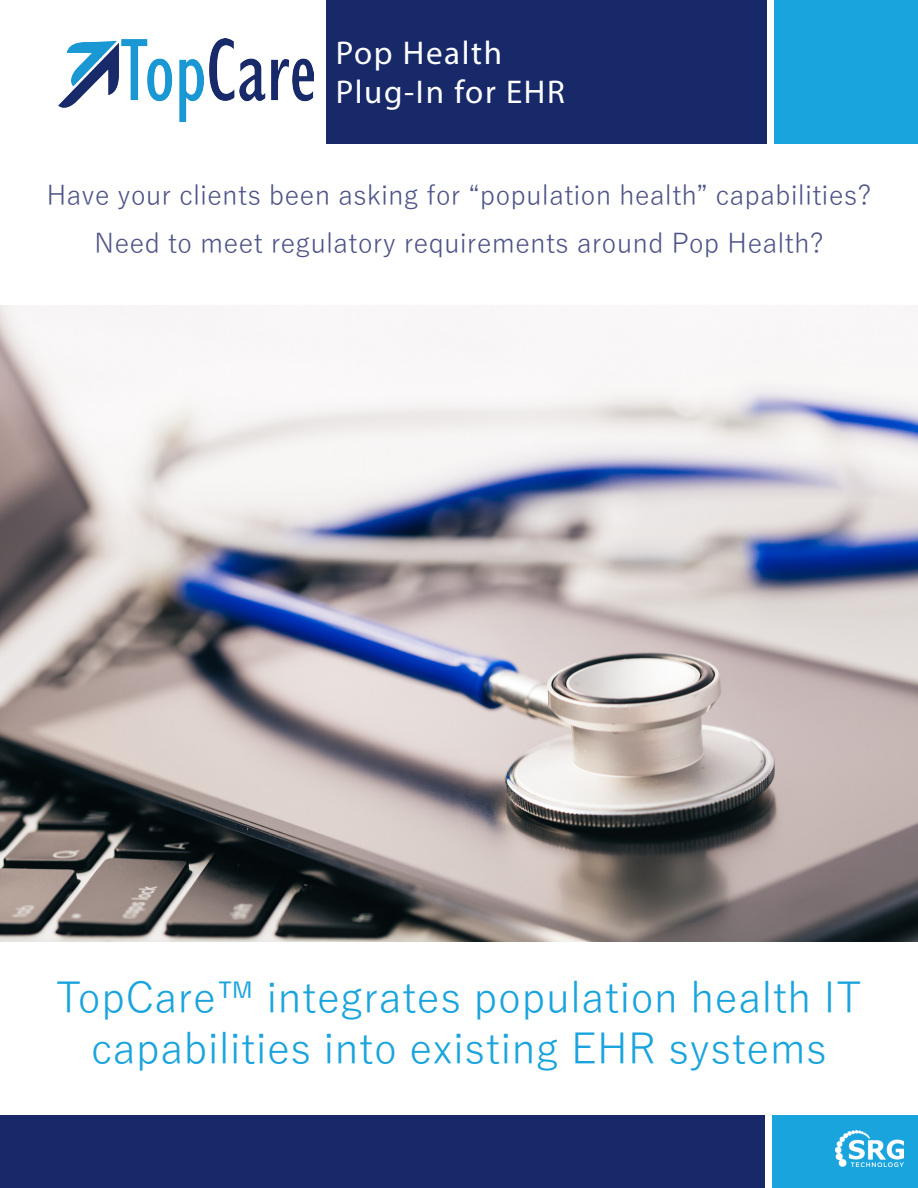
<style>
.page{position:relative;width:918px;height:1188px;background:#fff}
.page>*{position:absolute;margin:0;border:0;box-sizing:border-box;transform-origin:0 0}
.t1{font:42px "Yu Gothic";color:#1aa4dd}
.t2{font:33px "Myriad Pro";letter-spacing:.05em;color:#fff}
.t3{font:27px "Yu Gothic";color:#4e5487}
</style>
<div class="page">
<div style="left:774px;top:0;width:144px;height:144px;background:#1aa4dd"></div>
<img style="left:58px;top:39px;width:256px;height:83px">
<div style="left:0;top:1116px;width:765px;height:72px;background:#172969"></div>
<div style="left:772px;top:1116px;width:146px;height:72px;background:#1aa4dd"></div>
<img style="left:836px;top:1131px;width:68px;height:36px">
<div style="left:326px;top:0;width:441px;height:144px;background:#172969"></div>
<img style="left:0;top:305px;width:918px;height:636px">
<p class="t2" style="left:336px;top:32px;width:168px">Pop Health</p>
<p class="t2" style="left:336px;top:72px;width:231px">Plug-In for EHR</p>
<p class="t3" style="left:46px;top:170px;width:827px">Have your clients been asking for “population health” capabilities?</p>
<p class="t3" style="left:94px;top:218px;width:731px">Need to meet regulatory requirements around Pop Health?</p>
<p class="t1" style="left:56px;top:959px;width:808px">TopCare™ integrates population health IT</p>
<p class="t1" style="left:91px;top:1010px;width:738px">capabilities into existing EHR systems</p>
</div>
